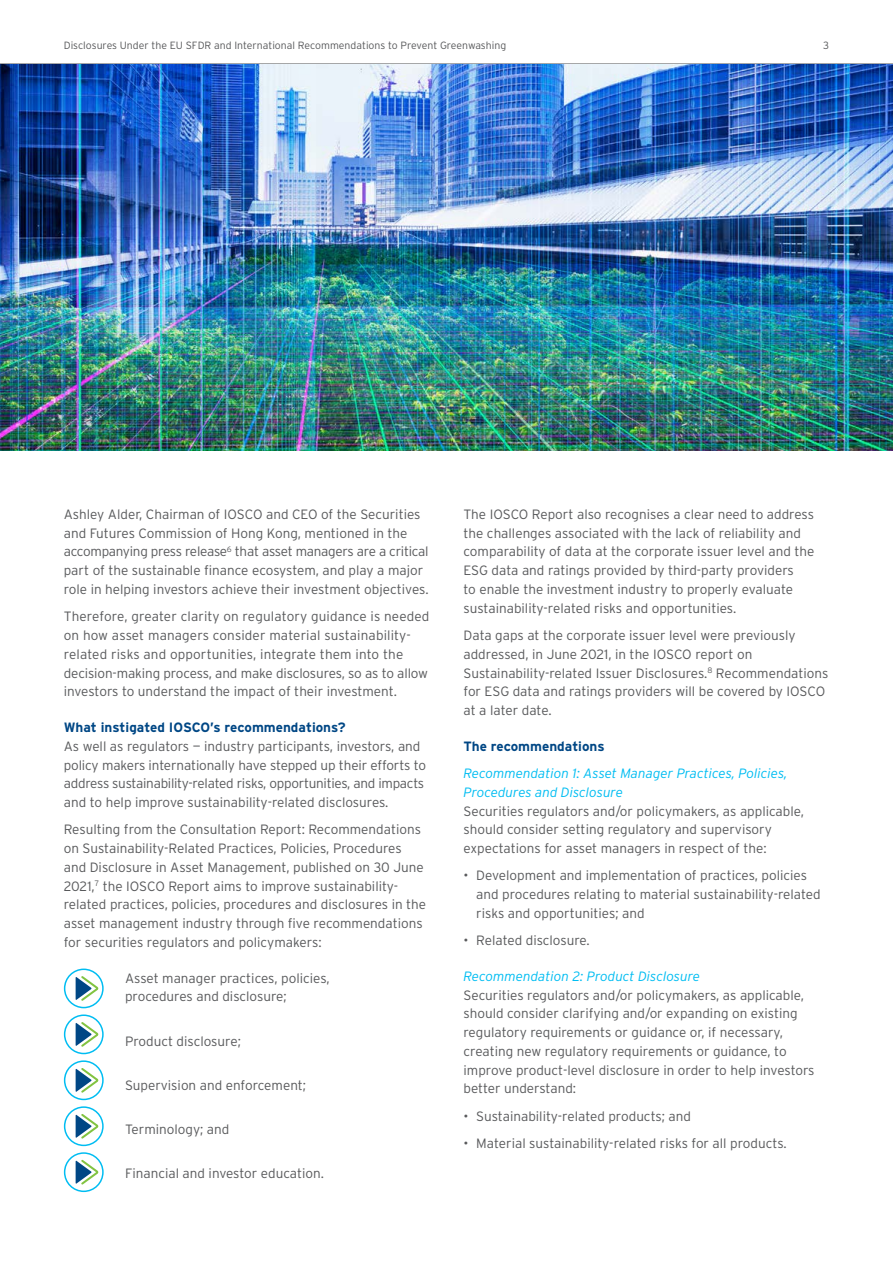
<style>
.page{position:relative;width:893px;height:1263px;background:#fff}
.page>*{position:absolute;margin:0;border:0;box-sizing:border-box;transform-origin:0 0}
.t1{font:300 13.5px/18.8px "Interstate";color:#58595b}
.t2{font:italic 300 13.5px/18.8px "Interstate";color:#00bdf2}
.t3{font:700 13.5px "Interstate";color:#004785}
.t4{font:300 10.5px "Interstate";color:#58595b}
</style>
<div class="page">
<img style="left:0;top:64px;width:893px;height:386px">
<svg style="left:65px;top:969px;width:38px;height:38px"></svg>
<div style="left:64px;top:968px;width:40px;height:40px;border:2px solid #00bdf2;border-radius:50%"></div>
<svg style="left:76px;top:976px;width:22px;height:25px"></svg>
<svg style="left:65px;top:1015px;width:38px;height:38px"></svg>
<div style="left:64px;top:1014px;width:40px;height:40px;border:2px solid #00bdf2;border-radius:50%"></div>
<svg style="left:76px;top:1022px;width:22px;height:25px"></svg>
<svg style="left:65px;top:1061px;width:38px;height:38px"></svg>
<div style="left:64px;top:1060px;width:40px;height:40px;border:2px solid #00bdf2;border-radius:50%"></div>
<svg style="left:76px;top:1068px;width:22px;height:25px"></svg>
<svg style="left:65px;top:1107px;width:38px;height:38px"></svg>
<div style="left:64px;top:1106px;width:40px;height:40px;border:2px solid #00bdf2;border-radius:50%"></div>
<svg style="left:76px;top:1114px;width:22px;height:25px"></svg>
<svg style="left:65px;top:1153px;width:38px;height:38px"></svg>
<div style="left:64px;top:1152px;width:40px;height:40px;border:2px solid #00bdf2;border-radius:50%"></div>
<svg style="left:76px;top:1160px;width:22px;height:25px"></svg>
<p class="t4" style="left:64px;top:38px;width:444px">Disclosures Under the EU SFDR and International Recommendations to Prevent Greenwashing</p>
<p class="t4" style="left:823px;top:39px;width:7px">3</p>
<p class="t1" style="left:64px;top:505px;width:366px">Ashley Alder, Chairman of IOSCO and CEO of the Securities and Futures Commission of Hong Kong, mentioned in the accompanying press release<sup>6</sup> that asset managers are a critical part of the sustainable finance ecosystem, and play a major role in helping investors achieve their investment objectives.</p>
<p class="t1" style="left:64px;top:607px;width:367px">Therefore, greater clarity on regulatory guidance is needed on how asset managers consider material sustainability&shy;related risks and opportunities, integrate them into the decision-making process, and make disclosures, so as to allow investors to understand the impact of their investment.</p>
<p class="t3" style="left:64px;top:719px;width:283px">What instigated IOSCO’s recommendations?</p>
<p class="t1" style="left:64px;top:736px;width:364px">As well as regulators — industry participants, investors, and policy makers internationally have stepped up their efforts to address sustainability-related risks, opportunities, and impacts and to help improve sustainability-related disclosures.</p>
<p class="t1" style="left:64px;top:820px;width:364px">Resulting from the Consultation Report: Recommendations on Sustainability-Related Practices, Policies, Procedures and Disclosure in Asset Management, published on 30 June 2021,<sup>7</sup> the IOSCO Report aims to improve sustainability&shy;related practices, policies, procedures and disclosures in the asset management industry through five recommendations for securities regulators and policymakers:</p>
<p class="t1" style="left:125px;top:968px;width:206px">Asset manager practices, policies, procedures and disclosure;</p>
<p class="t1" style="left:125px;top:1031px;width:117px">Product disclosure;</p>
<p class="t1" style="left:125px;top:1075px;width:183px">Supervision and enforcement;</p>
<p class="t1" style="left:125px;top:1120px;width:106px">Terminology; and</p>
<p class="t1" style="left:125px;top:1164px;width:201px">Financial and investor education.</p>
<p class="t1" style="left:463px;top:505px;width:352px">The IOSCO Report also recognises a clear need to address the challenges associated with the lack of reliability and comparability of data at the corporate issuer level and the ESG data and ratings provided by third-party providers<br>to enable the investment industry to properly evaluate sustainability-related risks and opportunities.</p>
<p class="t1" style="left:463px;top:626px;width:367px">Data gaps at the corporate issuer level were previously addressed, in June 2021, in the IOSCO report on Sustainability-related Issuer Disclosures.<sup>8</sup> Recommendations for ESG data and ratings providers will be covered by IOSCO at a later date.</p>
<p class="t3" style="left:463px;top:738px;width:143px">The recommendations</p>
<p class="t2" style="left:463px;top:764px;width:325px">Recommendation 1: Asset Manager Practices, Policies,<br>Procedures and Disclosure</p>
<p class="t1" style="left:463px;top:801px;width:342px">Securities regulators and/or policymakers, as applicable, should consider setting regulatory and supervisory expectations for asset managers in respect of the:</p>
<p class="t1" style="left:476px;top:866px;width:346px;text-indent:-13px">• Development and implementation of practices, policies and procedures relating to material sustainability-related risks and opportunities; and</p>
<p class="t1" style="left:463px;top:931px;width:128px">• Related disclosure.</p>
<p class="t2" style="left:463px;top:966px;width:238px">Recommendation 2: Product Disclosure</p>
<p class="t1" style="left:463px;top:985px;width:353px">Securities regulators and/or policymakers, as applicable, should consider clarifying and/or expanding on existing regulatory requirements or guidance or, if necessary, creating new regulatory requirements or guidance, to improve product-level disclosure in order to help investors better understand:</p>
<p class="t1" style="left:463px;top:1106px;width:229px">• Sustainability-related products; and</p>
<p class="t1" style="left:463px;top:1134px;width:325px">• Material sustainability-related risks for all products.</p>
</div>
